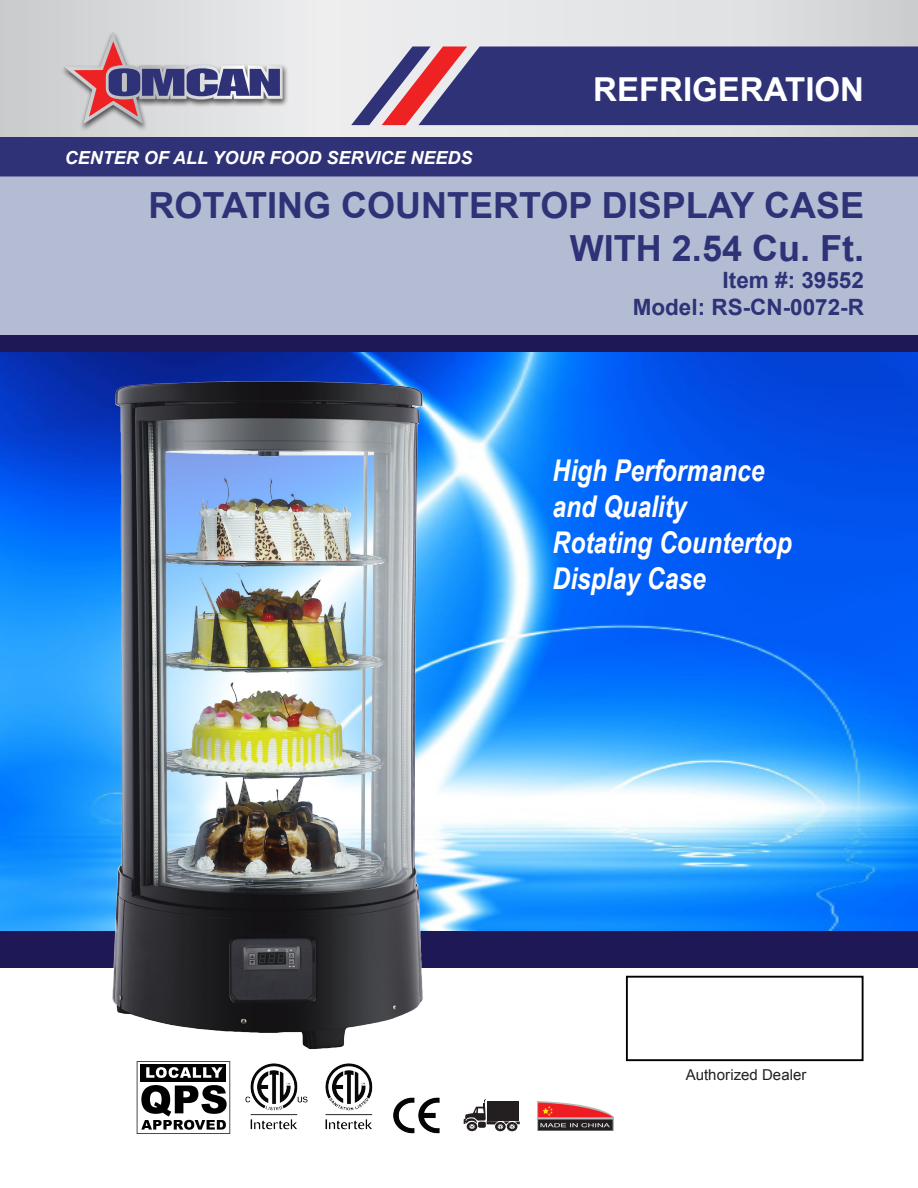
<style>
.page{position:relative;width:918px;height:1188px;background:#fff}
.page>*{position:absolute;margin:0;border:0;box-sizing:border-box;transform-origin:0 0}
.t1{font:700 36px "Arial";color:#2f3276}
.t2{font:700 33px "Arial";color:#fff}
.t3{font:italic 700 30px "Arial Narrow";color:#fff}
.t4{font:700 22.5px "Arial";color:#2f3276}
.t5{font:italic 700 18px "Arial";color:#fff}
.t6{font:15px "Arial";letter-spacing:.005em;color:#231f20}
</style>
<div class="page">
<svg style="left:0;top:0;width:918px;height:137px;background:#dedfe1"></svg>
<div style="left:0;top:137px;width:918px;height:39px;background:#2f3276"></div>
<svg style="left:351px;top:46px;width:567px;height:79px;background:#4a447e"></svg>
<div style="left:61px;top:30px;width:228px;height:102px;background:#231f20;opacity:.75"></div>
<svg style="left:64px;top:32px;width:219px;height:93px;background:#b6abb9"></svg>
<img style="left:0;top:352px;width:918px;height:579px">
<div style="left:0;top:176px;width:918px;height:160px;background:#b4bcd4"></div>
<div style="left:0;top:336px;width:918px;height:16px;background:#1f1857"></div>
<div style="left:0;top:931px;width:918px;height:36px;background:#1f1857"></div>
<div style="left:626px;top:976px;width:238px;height:85px;border:2px solid #000"></div>
<svg style="left:467px;top:1122px;width:10px;height:9px"></svg>
<svg style="left:495px;top:1122px;width:11px;height:9px"></svg>
<div style="left:507px;top:1122px;width:10px;height:9px;background:#231f20;border-radius:50%"></div>
<svg style="left:464px;top:1099px;width:56px;height:30px"></svg>
<img style="left:393px;top:1097px;width:47px;height:37px">
<img style="left:538px;top:1102px;width:76px;height:29px">
<img style="left:97px;top:362px;width:338px;height:688px">
<svg style="left:137px;top:1061px;width:93px;height:73px"></svg>
<img style="left:245px;top:1063px;width:128px;height:67px">
<p class="t5" style="left:65px;top:146px;width:409px">CENTER OF ALL YOUR FOOD SERVICE NEEDS</p>
<p class="t2" style="left:593px;top:68px;width:272px">REFRIGERATION</p>
<p class="t1" style="left:149px;top:181px;width:717px">ROTATING COUNTERTOP DISPLAY CASE</p>
<p class="t1" style="left:570px;top:224px;width:296px">WITH 2.54 Cu. Ft.</p>
<p class="t4" style="left:723px;top:265px;width:143px">Item #: 39552</p>
<p class="t4" style="left:633px;top:292px;width:233px">Model: RS-CN-0072-R</p>
<p class="t3" style="left:553px;top:448px;width:213px">High Performance</p>
<p class="t3" style="left:553px;top:484px;width:135px">and Quality</p>
<p class="t3" style="left:553px;top:520px;width:241px">Rotating Countertop</p>
<p class="t3" style="left:553px;top:556px;width:155px">Display Case</p>
<p class="t6" style="left:686px;top:1065px;width:122px">Authorized Dealer</p>
</div>
